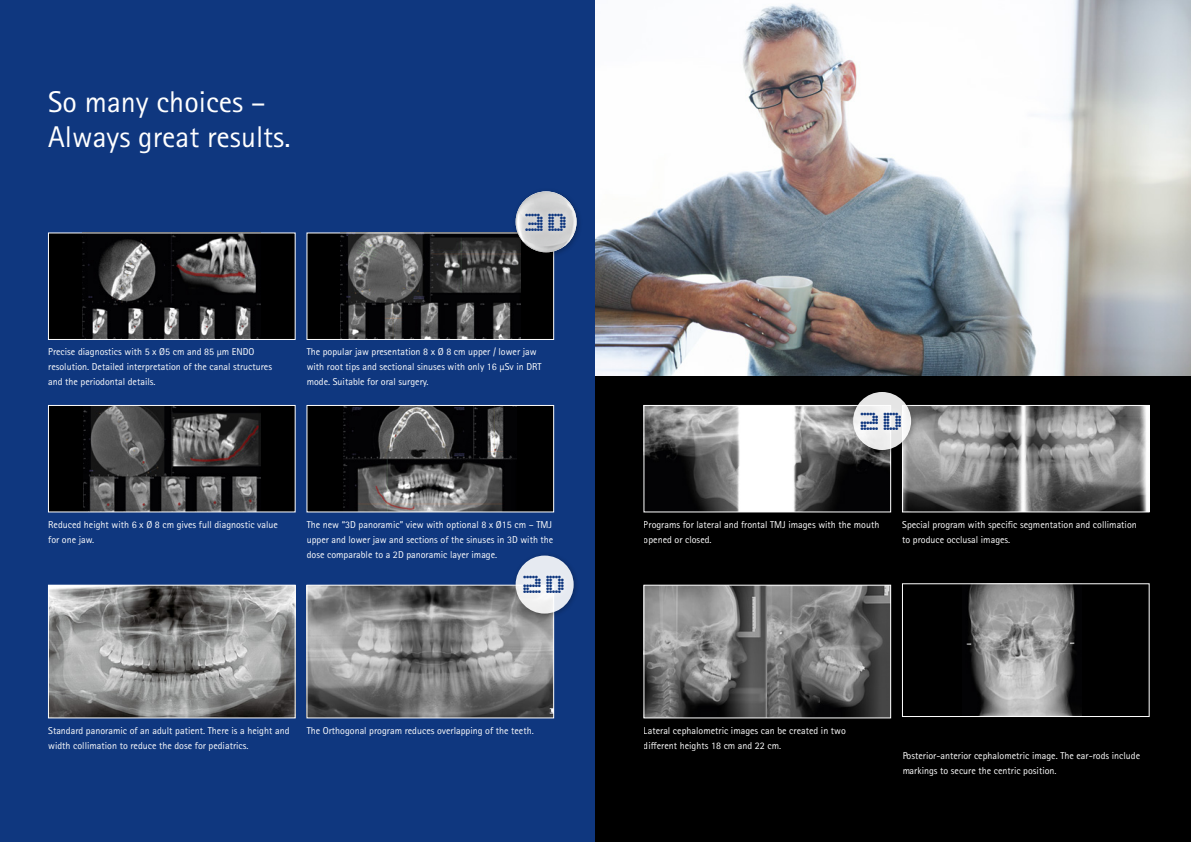
<style>
.page{position:relative;width:1191px;height:842px;background:#fff}
.page>*{position:absolute;margin:0;border:0;box-sizing:border-box;transform-origin:0 0}
.t1{font:30px/35px "Rotis Sans Serif Pro Cyr";color:#fff}
.t2{font:22.5px "Dot Font Eng";color:#0f377f}
.t3{font:10px/15px "Rotis Sans Serif Pro Cyr";color:#fff}
</style>
<div class="page">
<div style="left:0;top:0;width:595px;height:842px;background:#0f377f"></div>
<img style="left:595px;top:0;width:596px;height:377px">
<div style="left:595px;top:377px;width:596px;height:465px;background:#000"></div>
<div style="left:307px;top:405px;width:246px;height:107px;background:#000"></div>
<img style="left:344px;top:407px;width:173px;height:103px">
<div style="left:307px;top:405px;width:247px;height:107px;border:1px solid #fff"></div>
<div style="left:48px;top:233px;width:247px;height:106px;background:#000"></div>
<img style="left:83px;top:235px;width:178px;height:103px">
<div style="left:48px;top:233px;width:247px;height:107px;border:1px solid #fff"></div>
<div style="left:48px;top:405px;width:247px;height:107px;background:#000"></div>
<img style="left:83px;top:407px;width:177px;height:103px">
<div style="left:48px;top:405px;width:247px;height:107px;border:1px solid #fff"></div>
<div style="left:307px;top:233px;width:246px;height:106px;background:#000"></div>
<img style="left:340px;top:235px;width:180px;height:103px">
<div style="left:307px;top:233px;width:247px;height:107px;border:1px solid #fff"></div>
<img style="left:645px;top:407px;width:244px;height:103px">
<div style="left:643px;top:405px;width:248px;height:107px;border:1px solid #fff"></div>
<img style="left:904px;top:407px;width:243px;height:103px">
<div style="left:902px;top:405px;width:247px;height:107px;border:1px solid #fff"></div>
<img style="left:645px;top:587px;width:244px;height:129px">
<div style="left:643px;top:585px;width:248px;height:133px;border:1px solid #fff"></div>
<img style="left:966px;top:585px;width:115px;height:130px">
<div style="left:902px;top:583px;width:247px;height:134px;border:1px solid #fff"></div>
<img style="left:309px;top:587px;width:243px;height:129px">
<div style="left:307px;top:585px;width:247px;height:133px;border:1px solid #fff"></div>
<img style="left:50px;top:587px;width:243px;height:129px">
<div style="left:48px;top:585px;width:247px;height:133px;border:1px solid #fff"></div>
<div style="left:511px;top:187px;width:72px;height:71px;background:#000;opacity:.3"></div>
<img style="left:515px;top:191px;width:61px;height:61px;border-radius:30px">
<div style="left:520px;top:207px;width:52px;height:30px;background:#d5d5d5"></div>
<div style="left:848px;top:387px;width:69px;height:69px;background:#000;opacity:.3"></div>
<svg style="left:853px;top:392px;width:58px;height:58px"></svg>
<div style="left:854px;top:406px;width:53px;height:30px;background:#f0f0f0"></div>
<div style="left:511px;top:551px;width:69px;height:69px;background:#000;opacity:.3"></div>
<svg style="left:515px;top:555px;width:58px;height:59px"></svg>
<div style="left:517px;top:570px;width:53px;height:29px;background:#fff;opacity:.75"></div>
<h1 class="t1" style="left:48px;top:84px;width:244px">So many choices –<br>Always great results.</h1>
<h2 class="t2" style="left:525px;top:210px;width:45px">3D</h2>
<p class="t3" style="left:48px;top:345px;width:225px">Precise diagnostics with 5 x Ø5 cm and 85 μm ENDO resolution. Detailed interpretation of the canal structures and the periodontal details.</p>
<p class="t3" style="left:307px;top:344px;width:236px">The popular jaw presentation 8 x Ø 8 cm upper / lower jaw with root tips and sectional sinuses with only 16 μSv in DRT mode. Suitable for oral surgery.</p>
<h2 class="t2" style="left:861px;top:409px;width:45px">2D</h2>
<p class="t3" style="left:48px;top:517px;width:231px">Reduced height with 6 x Ø 8 cm gives full diagnostic value for one jaw.</p>
<p class="t3" style="left:643px;top:517px;width:237px">Programs for lateral and frontal TMJ images with the mouth opened or closed.</p>
<p class="t3" style="left:307px;top:517px;width:248px">The new “3D panoramic” view with optional 8 x Ø15 cm – TMJ upper and lower jaw and sections of the sinuses in 3D with the dose comparable to a 2D panoramic layer image.</p>
<h2 class="t2" style="left:523px;top:572px;width:45px">2D</h2>
<p class="t3" style="left:902px;top:517px;width:236px">Special program with specific segmentation and collimation to produce occlusal images.</p>
<p class="t3" style="left:48px;top:723px;width:243px">Standard panoramic of an adult patient. There is a height and</p>
<p class="t3" style="left:307px;top:723px;width:228px">The Orthogonal program reduces overlapping of the teeth.</p>
<p class="t3" style="left:48px;top:738px;width:202px">width collimation to reduce the dose for pediatrics.</p>
<p class="t3" style="left:643px;top:723px;width:204px">Lateral cephalometric images can be created in two different heights 18 cm and 22 cm.</p>
<p class="t3" style="left:902px;top:748px;width:239px">Posterior-anterior cephalometric image. The ear-rods include markings to secure the centric position.</p>
</div>
